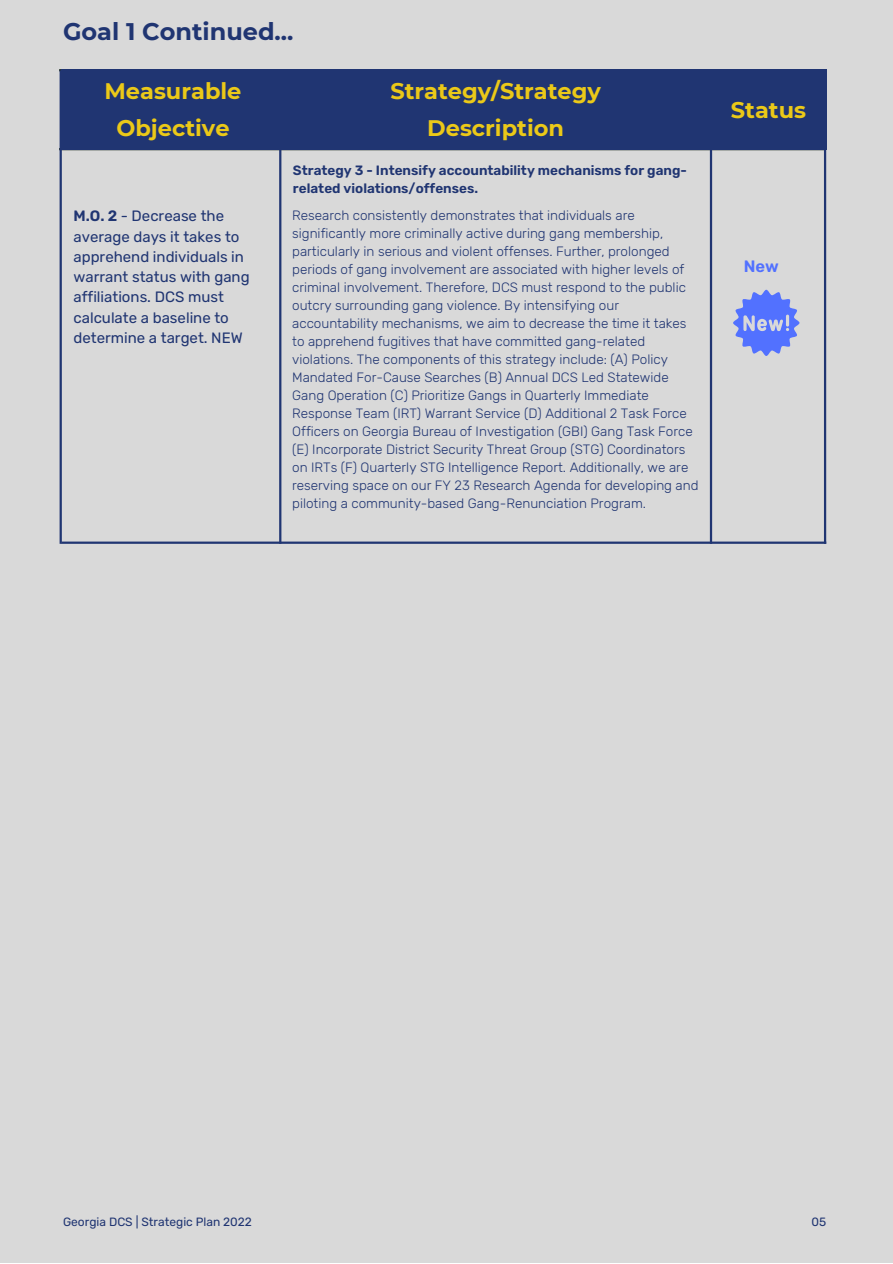
<style>
.page{position:relative;width:893px;height:1264px;background:#fff}
.page>*{position:absolute;margin:0;border:0;box-sizing:border-box;transform-origin:0 0}
.t1{font:700 24px "Montserrat";color:#203572}
.t2{font:700 22.5px/37px "Montserrat";color:#ebc918;text-align:center}
.t3{font:600 16.5px "Rubik";color:#5271ff}
.t4{font:15px/20.2px "Rubik";color:#203572}
.t5{font:300 13.5px/18px "Rubik";color:#203572}
.t6{font:600 13.5px/18px "Rubik";color:#203572}
.t7{font:12px "Rubik";color:#203572}
.s1{font-weight:600}
</style>
<div class="page">
<div style="left:0;top:0;width:892px;height:1262px;background:#d9d9d9"></div>
<hr style="left:59px;top:69px;width:765px;height:2px;background:#19291d">
<hr style="left:59px;top:148px;width:765px;height:2px;background:#19291d">
<hr style="left:279px;top:70px;width:2px;height:474px;background:#203572">
<hr style="left:60px;top:70px;width:2px;height:474px;background:#203572">
<hr style="left:709px;top:71px;width:3px;height:473px;background:#203572">
<hr style="left:823px;top:69px;width:3px;height:475px;background:#203572">
<div style="left:61px;top:69px;width:765px;height:81px;background:#203572"></div>
<hr style="left:61px;top:541px;width:765px;height:3px;background:#203572">
<svg style="left:733px;top:290px;width:66px;height:66px"></svg>
<h1 class="t1" style="left:63px;top:16px;width:232px">Goal 1 Continued...</h1>
<h2 class="t2" style="left:104px;top:72px;width:138px">Measurable<br>Objective</h2>
<h2 class="t2" style="left:390px;top:72px;width:212px">Strategy/Strategy<br>Description</h2>
<p class="t4" style="left:73px;top:206px;width:178px"><span class="s1">M.O. 2</span> - Decrease the average days it takes to apprehend individuals in warrant status with gang affiliations. DCS must calculate a baseline to determine a target. NEW</p>
<p class="t6" style="left:293px;top:161px;width:395px">Strategy 3 - Intensify accountability mechanisms for gang&shy;related violations/offenses.</p>
<p class="t5" style="left:292px;top:207px;width:408px">Research consistently demonstrates that individuals are significantly more criminally active during gang membership, particularly in serious and violent offenses. Further, prolonged periods of gang involvement are associated with higher levels of criminal involvement. Therefore, DCS must respond to the public outcry surrounding gang violence. By intensifying our accountability mechanisms, we aim to decrease the time it takes to apprehend fugitives that have committed gang-related violations. The components of this strategy include: (A) Policy Mandated For-Cause Searches (B) Annual DCS Led Statewide Gang Operation (C) Prioritize Gangs in Quarterly Immediate Response Team (IRT) Warrant Service (D) Additional 2 Task Force Officers on Georgia Bureau of Investigation (GBI) Gang Task Force (E) Incorporate District Security Threat Group (STG) Coordinators on IRTs (F) Quarterly STG Intelligence Report. Additionally, we are reserving space on our FY 23 Research Agenda for developing and piloting a community-based Gang-Renunciation Program.</p>
<h2 class="t2" style="left:730px;top:91px;width:77px">Status</h2>
<p class="t3" style="left:743px;top:257px;width:37px">New</p>
<p class="t7" style="left:63px;top:1214px;width:190px">Georgia DCS | Strategic Plan 2022</p>
<p class="t7" style="left:811px;top:1214px;width:16px">05</p>
</div>
